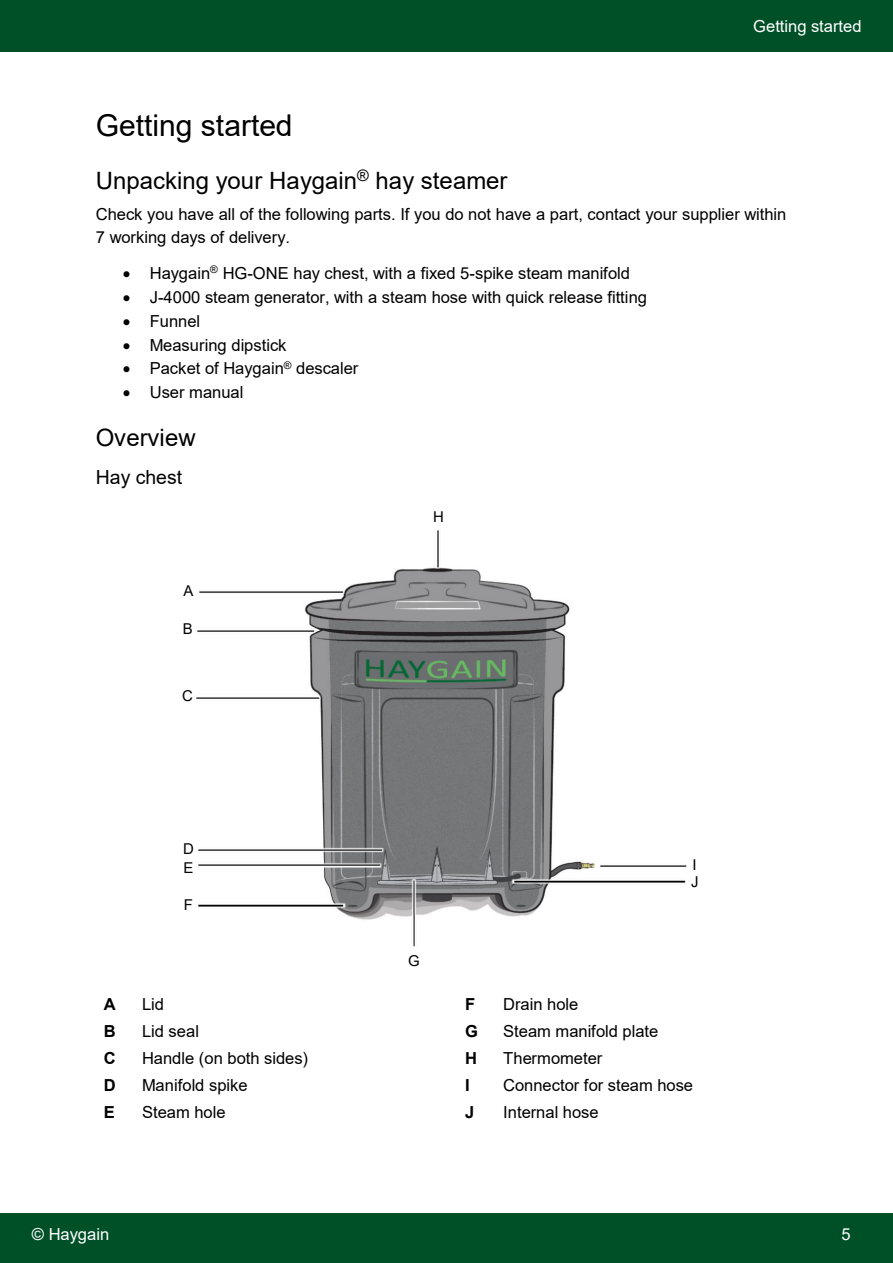
<style>
.page{position:relative;width:893px;height:1263px;background:#fff}
.page>*{position:absolute;margin:0;border:0;box-sizing:border-box;transform-origin:0 0}
.t1{font:30px "Arial";color:#000}
.t2{font:24px "Arial";color:#000}
.t3{font:19.5px "Arial";color:#000}
.t4{font:16.5px/22.6px "Arial";color:#000}
.t5{font:16.5px "Arial";color:#fff}
.t6{font:700 16.5px "Arial";color:#000}
.t7{font:15px/19.2px "Arial";color:#000}
</style>
<div class="page">
<div style="left:0;top:0;width:893px;height:52px;background:#005027"></div>
<div style="left:0;top:1214px;width:893px;height:49px;background:#005027"></div>
<img style="left:304px;top:567px;width:291px;height:353px">
<img style="left:207px;top:902px;width:140px;height:7px">
<img style="left:207px;top:905px;width:137px;height:1px">
<img style="left:207px;top:846px;width:178px;height:8px">
<img style="left:207px;top:849px;width:175px;height:1px">
<img style="left:207px;top:861px;width:176px;height:8px">
<img style="left:207px;top:865px;width:173px;height:1px">
<img style="left:198px;top:849px;width:9px;height:17px">
<img style="left:198px;top:904px;width:9px;height:3px">
<img style="left:511px;top:877px;width:165px;height:8px">
<img style="left:514px;top:881px;width:162px;height:1px">
<img style="left:600px;top:865px;width:76px;height:2px">
<img style="left:410px;top:877px;width:8px;height:70px">
<img style="left:413px;top:881px;width:2px;height:65px">
<img style="left:199px;top:588px;width:148px;height:8px">
<img style="left:200px;top:591px;width:144px;height:2px">
<img style="left:206px;top:627px;width:112px;height:7px">
<img style="left:206px;top:630px;width:109px;height:1px">
<img style="left:434px;top:530px;width:7px;height:41px">
<img style="left:437px;top:531px;width:1px;height:37px">
<img style="left:197px;top:630px;width:9px;height:2px">
<img style="left:676px;top:865px;width:11px;height:2px">
<img style="left:676px;top:880px;width:10px;height:3px">
<img style="left:196px;top:694px;width:127px;height:7px">
<img style="left:197px;top:697px;width:123px;height:1px">
<p class="t5" style="left:753px;top:15px;width:110px">Getting started</p>
<h1 class="t1" style="left:96px;top:105px;width:198px">Getting started</h1>
<h2 class="t2" style="left:96px;top:164px;width:413px">Unpacking your Haygain<sup>®</sup> hay steamer</h2>
<p class="t4" style="left:96px;top:203px;width:692px">Check you have all of the following parts. If you do not have a part, contact your supplier within<br>7 working days of delivery.</p>
<p class="t4" style="left:123px;top:262px;width:509px">• Haygain<sup>®</sup> HG-ONE hay chest, with a fixed 5-spike steam manifold</p>
<p class="t4" style="left:123px;top:286px;width:526px">• J-4000 steam generator, with a steam hose with quick release fitting</p>
<p class="t4" style="left:123px;top:310px;width:79px">• Funnel</p>
<p class="t4" style="left:123px;top:333px;width:165px">• Measuring dipstick</p>
<p class="t4" style="left:123px;top:357px;width:237px">• Packet of Haygain<sup>®</sup> descaler</p>
<p class="t4" style="left:123px;top:381px;width:122px">• User manual</p>
<h2 class="t2" style="left:96px;top:421px;width:102px">Overview</h2>
<p class="t3" style="left:96px;top:464px;width:88px">Hay chest</p>
<p class="t7" style="left:184px;top:581px;width:11px">A</p>
<p class="t7" style="left:183px;top:619px;width:11px">B</p>
<p class="t7" style="left:182px;top:686px;width:12px">C</p>
<p class="t7" style="left:183px;top:839px;width:12px">D<br>E</p>
<p class="t7" style="left:184px;top:895px;width:11px">F</p>
<p class="t7" style="left:433px;top:507px;width:12px">H</p>
<p class="t7" style="left:408px;top:951px;width:13px">G</p>
<p class="t7" style="left:691px;top:856px;width:9px;line-height:17px">I<br>J</p>
<p class="t6" style="left:104px;top:992px;width:13px">A</p>
<p class="t4" style="left:142px;top:993px;width:23px">Lid</p>
<p class="t6" style="left:465px;top:992px;width:12px">F</p>
<p class="t4" style="left:503px;top:993px;width:77px">Drain hole</p>
<p class="t6" style="left:104px;top:1019px;width:13px">B</p>
<p class="t4" style="left:142px;top:1020px;width:58px">Lid seal</p>
<p class="t6" style="left:465px;top:1019px;width:14px">G</p>
<p class="t4" style="left:503px;top:1020px;width:157px">Steam manifold plate</p>
<p class="t6" style="left:104px;top:1046px;width:13px">C</p>
<p class="t4" style="left:142px;top:1047px;width:168px">Handle (on both sides)</p>
<p class="t6" style="left:465px;top:1046px;width:13px">H</p>
<p class="t4" style="left:503px;top:1047px;width:101px">Thermometer</p>
<p class="t6" style="left:104px;top:1073px;width:13px">D</p>
<p class="t4" style="left:142px;top:1074px;width:107px">Manifold spike</p>
<p class="t6" style="left:465px;top:1073px;width:6px">I</p>
<p class="t4" style="left:503px;top:1074px;width:191px">Connector for steam hose</p>
<p class="t6" style="left:104px;top:1100px;width:13px">E</p>
<p class="t4" style="left:142px;top:1101px;width:85px">Steam hole</p>
<p class="t6" style="left:465px;top:1100px;width:11px">J</p>
<p class="t4" style="left:503px;top:1101px;width:97px">Internal hose</p>
<p class="t5" style="left:32px;top:1223px;width:79px">© Haygain</p>
<p class="t5" style="left:842px;top:1223px;width:11px">5</p>
</div>
